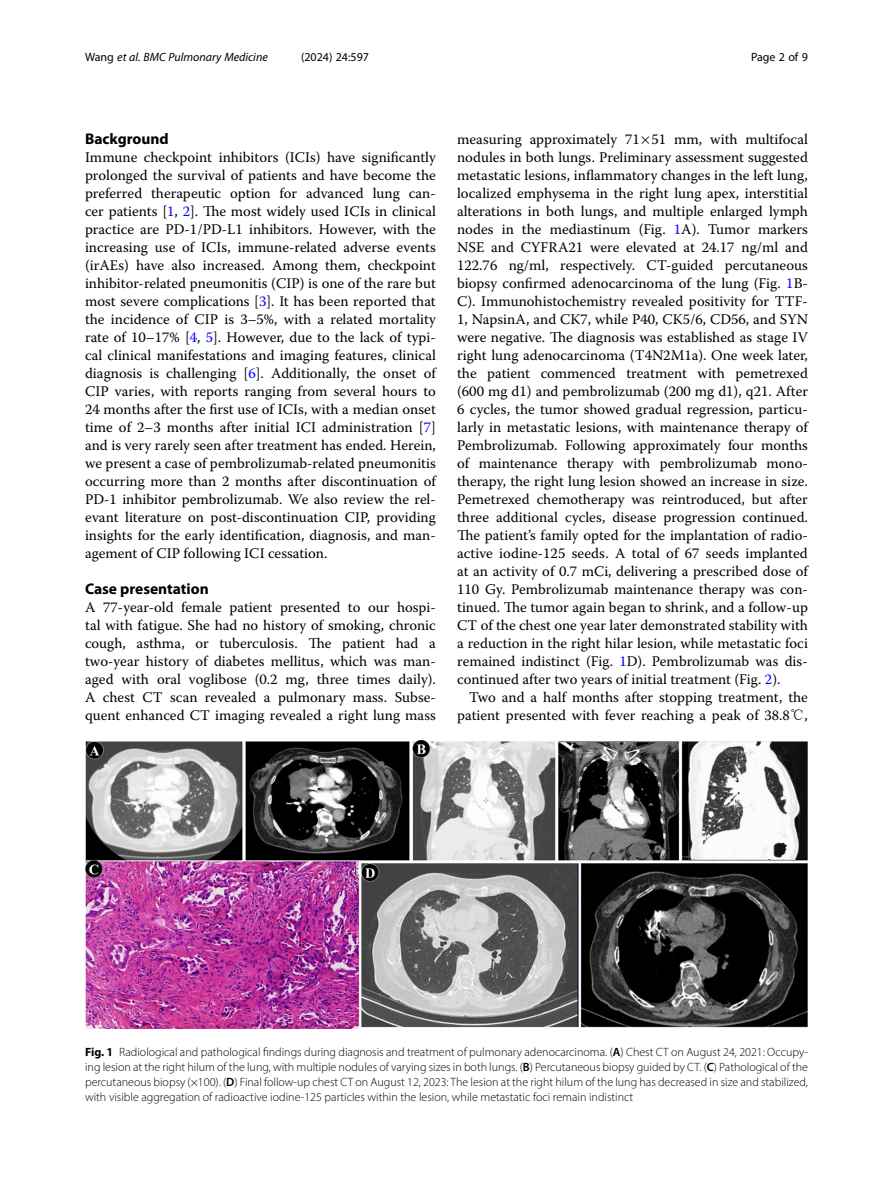
<style>
.page{position:relative;width:893px;height:1191px;background:#fff}
.page>*{position:absolute;margin:0;border:0;box-sizing:border-box;transform-origin:0 0}
.Head_1{font:700 15.45px "Myriad Pro";color:#000}
.Body_Text{font:14.7px/18px "Warnock Pro";color:#000;text-align:justify}
.Body_Text_Indent{font:14.7px/18px "Warnock Pro";color:#000;text-align:right}
.Figure_Caption{font:300 12px/15px "Myriad Pro";color:#000;text-align:justify}
.t1{font:italic 12px "Myriad Pro";color:#000}
.t2{font:12px "Myriad Pro";color:#000}
.s1{font-style:normal}
.s2{color:#00f}
.s3{font-family:"Sim Sun"}
.s4{font-weight:700}
.s5{font-weight:600}
</style>
<div class="page">
<img style="left:85px;top:740px;width:723px;height:289px">
<p class="t1" style="left:85px;top:50px;width:184px"><span class="s1">Wang</span> et al. BMC Pulmonary Medicine</p>
<p class="t2" style="left:301px;top:50px;width:70px">(2024) 24:597</p>
<p class="t2" style="left:751px;top:50px;width:58px">Page 2 of 9</p>
<p class="Head_1" style="left:85px;top:129px;width:85px">Background</p>
<p class="Body_Text" style="left:85px;top:148px;width:352px">Immune checkpoint inhibitors (ICIs) have significantly prolonged the survival of patients and have become the preferred therapeutic option for advanced lung can&shy;cer patients [<span class="s2">1</span>, <span class="s2">2</span>]. The most widely used ICIs in clinical practice are PD-1/PD-L1 inhibitors. However, with the increasing use of ICIs, immune-related adverse events (irAEs) have also increased. Among them, checkpoint inhibitor-related pneumonitis (CIP) is one of the rare but most severe complications [<span class="s2">3</span>]. It has been reported that the incidence of CIP is 3–5%, with a related mortality rate of 10–17% [<span class="s2">4</span>, <span class="s2">5</span>]. However, due to the lack of typi&shy;cal clinical manifestations and imaging features, clinical diagnosis is challenging [<span class="s2">6</span>]. Additionally, the onset of CIP varies, with reports ranging from several hours to 24 months after the first use of ICIs, with a median onset time of 2–3 months after initial ICI administration [<span class="s2">7</span>] and is very rarely seen after treatment has ended. Herein, we present a case of pembrolizumab-related pneumonitis occurring more than 2 months after discontinuation of PD-1 inhibitor pembrolizumab. We also review the rel&shy;evant literature on post-discontinuation CIP, providing insights for the early identification, diagnosis, and man&shy;agement of CIP following ICI cessation.</p>
<p class="Head_1" style="left:85px;top:579px;width:125px">Case presentation</p>
<p class="Body_Text" style="left:85px;top:598px;width:352px">A 77-year-old female patient presented to our hospi&shy;tal with fatigue. She had no history of smoking, chronic cough, asthma, or tuberculosis. The patient had a two-year history of diabetes mellitus, which was man&shy;aged with oral voglibose (0.2 mg, three times daily).<br>A chest CT scan revealed a pulmonary mass. Subse&shy;quent enhanced CT imaging revealed a right lung mass</p>
<p class="Body_Text" style="left:457px;top:130px;width:352px">measuring approximately 71 51 mm, with multifocal nodules in both lungs. Preliminary assessment suggested metastatic lesions, inflammatory changes in the left lung, localized emphysema in the right lung apex, interstitial alterations in both lungs, and multiple enlarged lymph nodes in the mediastinum (Fig. <span class="s2">1</span>A). Tumor markers NSE and CYFRA21 were elevated at 24.17 ng/ml and 122.76 ng/ml, respectively. CT-guided percutaneous biopsy confirmed adenocarcinoma of the lung (Fig. <span class="s2">1</span>B-C). Immunohistochemistry revealed positivity for TTF-1, NapsinA, and CK7, while P40, CK5/6, CD56, and SYN were negative. The diagnosis was established as stage IV right lung adenocarcinoma (T4N2M1a). One week later, the patient commenced treatment with pemetrexed (600 mg d1) and pembrolizumab (200 mg d1), q21. After 6 cycles, the tumor showed gradual regression, particu&shy;larly in metastatic lesions, with maintenance therapy of Pembrolizumab. Following approximately four months of maintenance therapy with pembrolizumab mono&shy;therapy, the right lung lesion showed an increase in size.<br>Pemetrexed chemotherapy was reintroduced, but after three additional cycles, disease progression continued.<br>The patient’s family opted for the implantation of radio&shy;active iodine-125 seeds. A total of 67 seeds implanted at an activity of 0.7 mCi, delivering a prescribed dose of 110 Gy. Pembrolizumab maintenance therapy was con&shy;tinued. The tumor again began to shrink, and a follow-up CT of the chest one year later demonstrated stability with a reduction in the right hilar lesion, while metastatic foci remained indistinct (Fig. <span class="s2">1</span>D). Pembrolizumab was dis&shy;continued after two years of initial treatment (Fig. <span class="s2">2</span>).</p>
<p class="Body_Text_Indent" style="left:457px;top:688px;width:352px">Two and a half months after stopping treatment, the patient presented with fever reaching a peak of 38.8<span class="s3">℃</span>,</p>
<p class="Figure_Caption" style="left:85px;top:1044px;width:724px"><span class="s4">Fig. 1</span> Radiological and pathological findings during diagnosis and treatment of pulmonary adenocarcinoma. (<span class="s5">A</span>) Chest CT on August 24, 2021: Occupy&shy;ing lesion at the right hilum of the lung, with multiple nodules of varying sizes in both lungs. (<span class="s5">B</span>) Percutaneous biopsy guided by CT. (<span class="s5">C</span>) Pathological of the percutaneous biopsy (×100). (<span class="s5">D</span>) Final follow-up chest CT on August 12, 2023: The lesion at the right hilum of the lung has decreased in size and stabilized, with visible aggregation of radioactive iodine-125 particles within the lesion, while metastatic foci remain indistinct</p>
</div>
